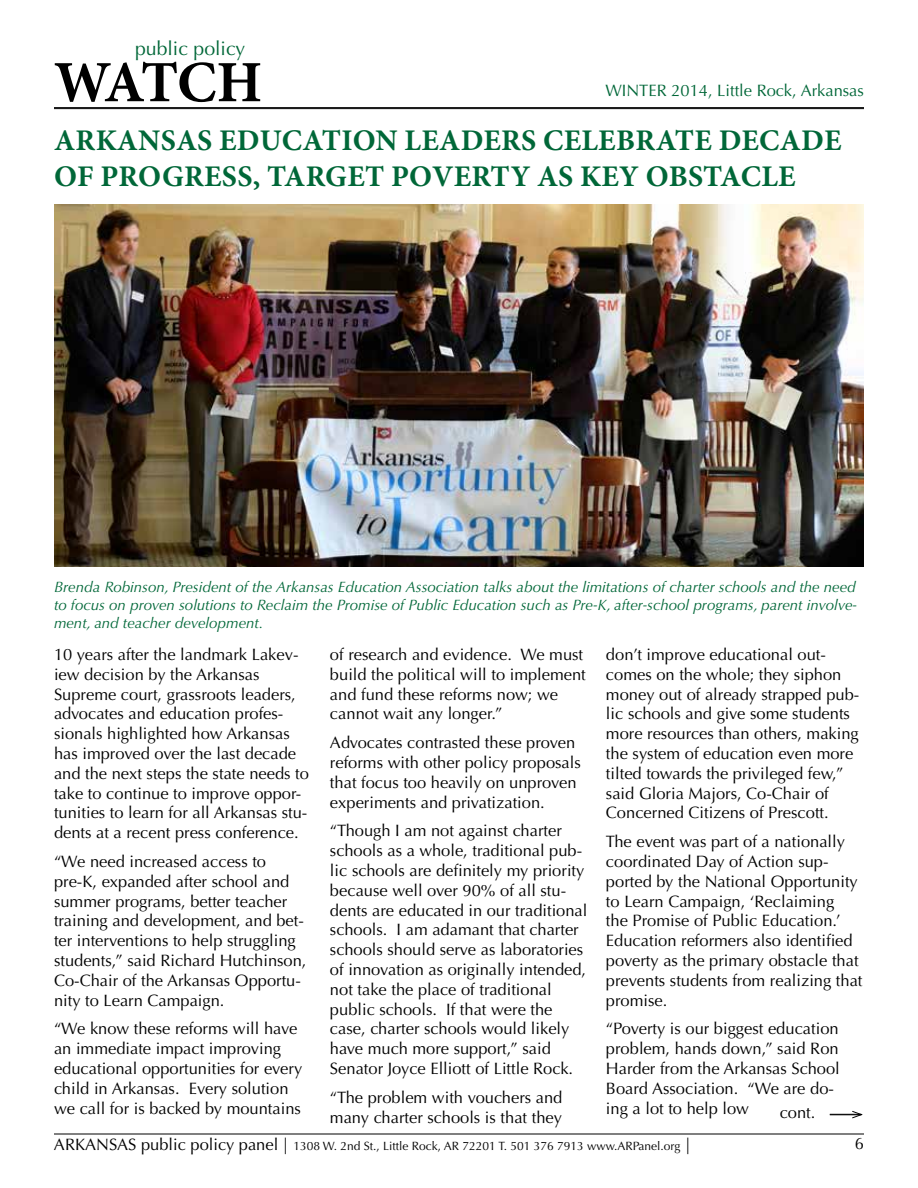
<style>
.page{position:relative;width:918px;height:1188px;background:#fff}
.page>*{position:absolute;margin:0;border:0;box-sizing:border-box;transform-origin:0 0}
.t1{font:700 58.5px "Minion Pro";letter-spacing:-.05em;color:#000}
.t2{font:700 30px/36px "Minion Pro";letter-spacing:.01em;color:#006738}
.t3{font:19.5px "Optima";color:#006738}
.t4{font:16.5px/19.8px "Optima";color:#000}
.t5{font:16.5px "Optima";color:#006738}
.t6{font:italic 15px/18px "Optima";color:#006738;text-align:justify}
.t7{font:12px "Optima";color:#000}
.s1{font-size:16.5px}
</style>
<div class="page">
<hr style="left:54px;top:107px;width:810px;height:1px;background:#000">
<hr style="left:54px;top:108px;width:810px;height:1px;background:#000">
<hr style="left:54px;top:1134px;width:810px;height:1px;background:#000">
<hr style="left:830px;top:1115px;width:31px;height:1px;background:#000">
<hr style="left:830px;top:1114px;width:31px;height:1px;background:#000">
<svg style="left:851px;top:1110px;width:12px;height:9px"></svg>
<img style="left:54px;top:205px;width:810px;height:361px">
<p class="t3" style="left:135px;top:37px;width:112px">public policy</p>
<h1 class="t1" style="left:54px;top:41px;width:210px">WATCH</h1>
<p class="t5" style="left:605px;top:81px;width:260px">WINTER 2014, Little Rock, Arkansas</p>
<h2 class="t2" style="left:54px;top:122px;width:789px">ARKANSAS EDUCATION LEADERS CELEBRATE DECADE<br>OF PROGRESS, TARGET POVERTY AS KEY OBSTACLE</h2>
<p class="t6" style="left:54px;top:578px;width:805px">Brenda Robinson, President of the Arkansas Education Association talks about the limitations of charter schools and the need to focus on proven solutions to Reclaim the Promise of Public Education such as Pre-K, after-school programs, parent involve&shy;ment, and teacher development.</p>
<p class="t4" style="left:54px;top:645px;width:256px">10 years after the landmark Lakev&shy;iew decision by the Arkansas Supreme court, grassroots leaders, advocates and education profes&shy;sionals highlighted how Arkansas has improved over the last decade and the next steps the state needs to take to continue to improve oppor&shy;tunities to learn for all Arkansas stu&shy;dents at a recent press conference.</p>
<p class="t4" style="left:54px;top:852px;width:254px">“We need increased access to pre-K, expanded after school and summer programs, better teacher training and development, and bet&shy;ter interventions to help struggling students,” said Richard Hutchinson,<br>Co-Chair of the Arkansas Opportu&shy;nity to Learn Campaign.</p>
<p class="t4" style="left:54px;top:1019px;width:250px">“We know these reforms will have an immediate impact improving educational opportunities for every child in Arkansas. Every solution we call for is backed by mountains</p>
<p class="t4" style="left:330px;top:645px;width:257px">of research and evidence. We must build the political will to implement and fund these reforms now; we cannot wait any longer.”</p>
<p class="t4" style="left:330px;top:733px;width:252px">Advocates contrasted these proven reforms with other policy proposals that focus too heavily on unproven experiments and privatization.</p>
<p class="t4" style="left:330px;top:821px;width:259px">“Though I am not against charter schools as a whole, traditional pub&shy;lic schools are definitely my priority because well over 90% of all stu&shy;dents are educated in our traditional schools. I am adamant that charter schools should serve as laboratories of innovation as originally intended, not take the place of traditional public schools. If that were the case, charter schools would likely have much more support,” said Senator Joyce Elliott of Little Rock.</p>
<p class="t4" style="left:330px;top:1088px;width:234px">“The problem with vouchers and many charter schools is that they</p>
<p class="t4" style="left:606px;top:645px;width:255px">don’t improve educational out&shy;comes on the whole; they siphon money out of already strapped pub&shy;lic schools and give some students more resources than others, making the system of education even more tilted towards the privileged few,” said Gloria Majors, Co-Chair of Concerned Citizens of Prescott.</p>
<p class="t4" style="left:606px;top:832px;width:258px">The event was part of a nationally coordinated Day of Action sup&shy;ported by the National Opportunity to Learn Campaign, ‘Reclaiming<br>the Promise of Public Education.’<br>Education reformers also identified poverty as the primary obstacle that prevents students from realizing that promise.</p>
<p class="t4" style="left:606px;top:1019px;width:235px">“Poverty is our biggest education problem, hands down,” said Ron<br>Harder from the Arkansas School<br>Board Association. “We are do&shy;ing a lot to help low</p>
<p class="t4" style="left:780px;top:1103px;width:37px">cont.</p>
<p class="t7" style="left:54px;top:1139px;width:638px"><span class="s1">ARKANSAS public policy panel |</span> 1308 W. 2nd St., Little Rock, AR 72201 T. 501 376 7913 www.ARPanel.org <span class="s1">|</span></p>
<p class="t4" style="left:855px;top:1134px;width:11px">6</p>
</div>
